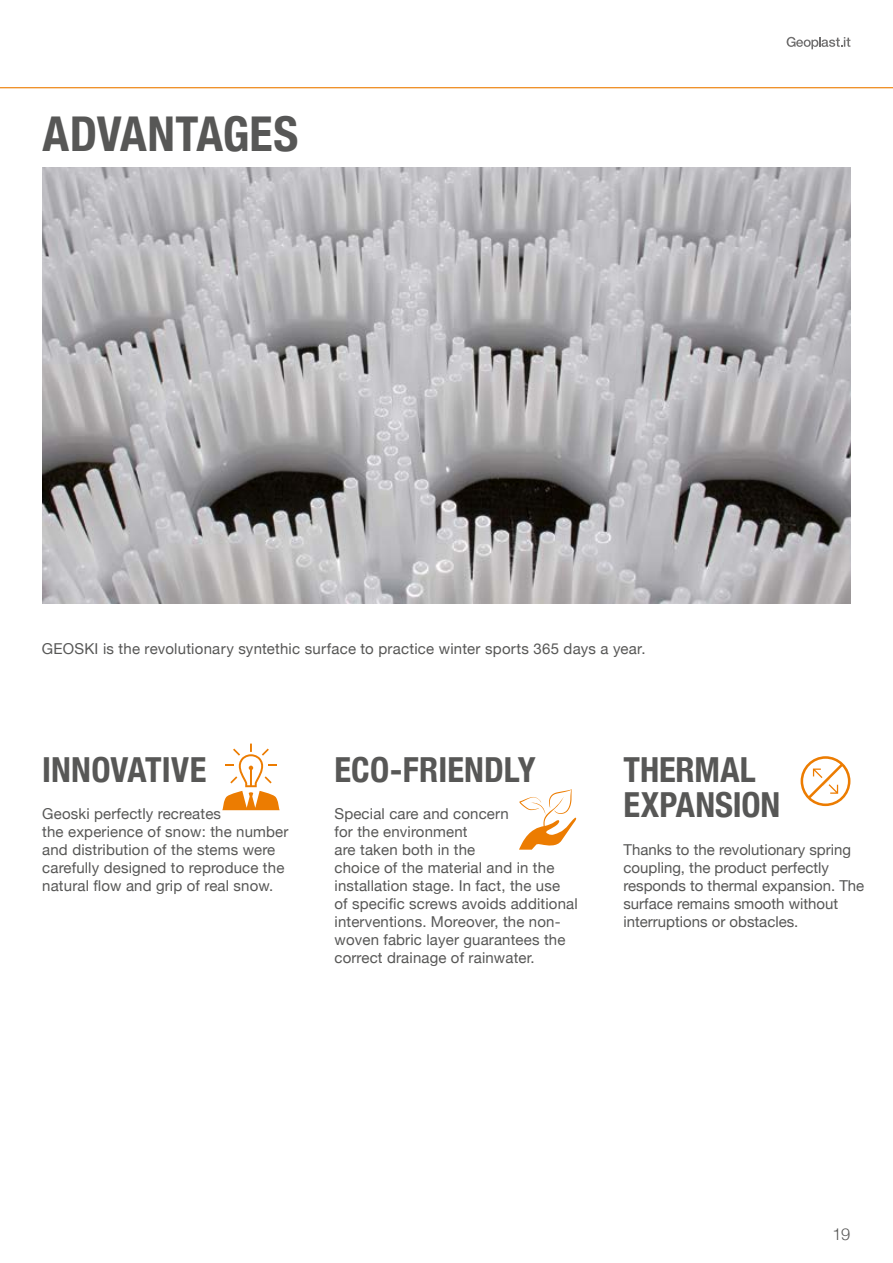
<style>
.page{position:relative;width:893px;height:1263px;background:#fff}
.page>*{position:absolute;margin:0;border:0;box-sizing:border-box;transform-origin:0 0}
.t1{font:700 condensed 48px "Helvetica Neue";letter-spacing:.005em;color:#575756}
.t2{font:700 condensed 34.5px/35.5px "Helvetica Neue";letter-spacing:.005em;color:#575756}
.t3{font:300 16.5px "Helvetica Neue";color:#575756}
.t4{font:15px/18px "Helvetica Neue";letter-spacing:.01em;color:#575756}
</style>
<div class="page">
<img style="left:42px;top:168px;width:808px;height:435px">
<svg style="left:519px;top:789px;width:58px;height:61px"></svg>
<svg style="left:222px;top:743px;width:58px;height:67px"></svg>
<svg style="left:801px;top:756px;width:49px;height:50px"></svg>
<svg style="left:787px;top:37px;width:63px;height:12px"></svg>
<hr style="left:0;top:87px;width:893px;height:1px;background:#ec7c01">
<h1 class="t1" style="left:42px;top:94px;width:257px">ADVANTAGES</h1>
<p class="t4" style="left:42px;top:640px;width:605px">GEOSKI is the revolutionary syntethic surface to practice winter sports 365 days a year.</p>
<h2 class="t2" style="left:42px;top:749px;width:166px">INNOVATIVE</h2>
<p class="t4" style="left:42px;top:806px;width:248px">Geoski perfectly recreates<br>the experience of snow: the number and distribution of the stems were carefully designed to reproduce the natural flow and grip of real snow.</p>
<h2 class="t2" style="left:335px;top:749px;width:203px">ECO-FRIENDLY</h2>
<p class="t4" style="left:335px;top:806px;width:245px">Special care and concern<br>for the environment<br>are taken both in the<br>choice of the material and in the installation stage. In fact, the use<br>of specific screws avoids additional interventions. Moreover, the non&shy;woven fabric layer guarantees the correct drainage of rainwater.</p>
<h2 class="t2" style="left:623px;top:749px;width:158px">THERMAL<br>EXPANSION</h2>
<p class="t4" style="left:623px;top:841px;width:242px">Thanks to the revolutionary spring coupling, the product perfectly responds to thermal expansion. The surface remains smooth without interruptions or obstacles.</p>
<p class="t3" style="left:833px;top:1220px;width:19px">19</p>
</div>
